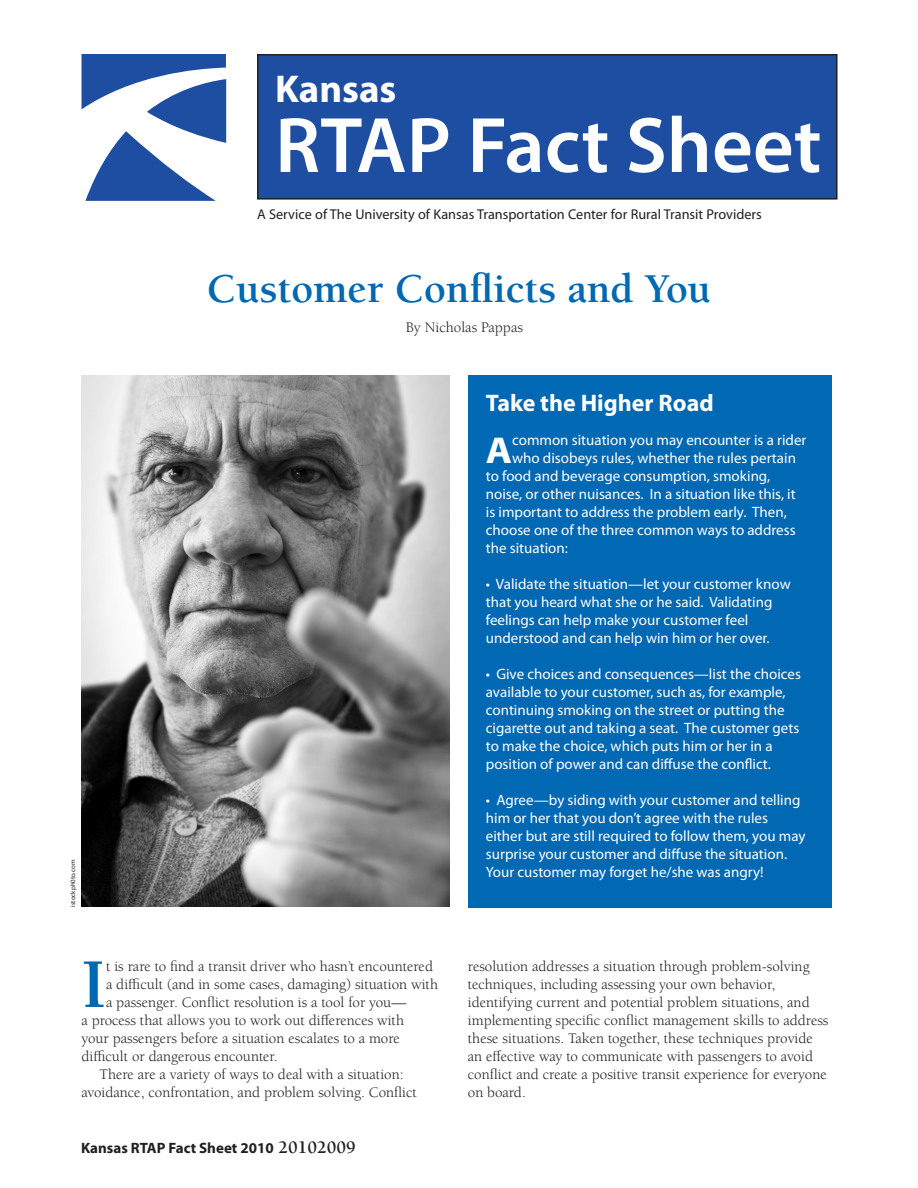
<style>
.page{position:relative;width:918px;height:1188px;background:#fff}
.page>*{position:absolute;margin:0;border:0;box-sizing:border-box;transform-origin:0 0}
.t1{font:600 79.2px "Myriad Pro";color:#fff}
.t2{font:700 71.7px "Berkeley Std";color:#0168b3}
.t3{font:700 42px "Berkeley Std";color:#0168b3}
.t4{font:700 38.85px "Myriad Pro";color:#fff}
.t5{font:700 37.5px "Myriad Pro";color:#fff;scale:1.07 1}
.t6{font:700 24px "Myriad Pro";color:#fff}
.t7{font:15px/18px "Myriad Pro";color:#fff}
.t8{font:15px/18px "Berkeley Std";color:#231f20}
.t9{font:700 15px "Myriad Pro";color:#231f20}
.t10{font:14.25px "Myriad Pro";color:#231f20}
.t11{font:6.75px "Myriad Pro";color:#231f20}
.s1{font-family:"Berkeley Std";font-size:18px}
</style>
<div class="page">
<img style="left:81px;top:375px;width:369px;height:532px">
<div style="left:468px;top:375px;width:363px;height:532px;background:#0168b3"></div>
<div style="left:258px;top:55px;width:579px;height:144px;background:#1e4ea1"></div>
<div style="left:257px;top:54px;width:581px;height:146px;border:2px solid #231f20"></div>
<svg style="left:82px;top:54px;width:144px;height:147px"></svg>
<p class="t4" style="left:275px;top:64px;width:123px">Kansas</p>
<p class="t1" style="left:275px;top:95px;width:548px">RTAP Fact Sheet</p>
<p class="t10" style="left:257px;top:205px;width:506px">A Service of The University of Kansas Transportation Center for Rural Transit Providers</p>
<p class="t11" style="left:69px;top:907px;width:48px;rotate:-90deg">istockph0to.com</p>
<p class="t3" style="left:207px;top:266px;width:506px">Customer Conflicts and You</p>
<p class="t8" style="left:406px;top:318px;width:119px">By Nicholas Pappas</p>
<p class="t6" style="left:486px;top:387px;width:229px">Take the Higher Road</p>
<p class="t5" style="left:486px;top:426px;width:26px">A</p>
<p class="t7" style="left:512px;top:431px;width:296px">common situation you may encounter is a rider</p>
<p class="t7" style="left:512px;top:449px;width:285px">who disobeys rules, whether the rules pertain</p>
<p class="t7" style="left:486px;top:467px;width:286px">to food and beverage consumption, smoking,</p>
<p class="t7" style="left:486px;top:485px;width:311px">noise, or other nuisances. In a situation like this, it</p>
<p class="t7" style="left:486px;top:503px;width:303px">is important to address the problem early. Then,</p>
<p class="t7" style="left:486px;top:521px;width:311px">choose one of the three common ways to address</p>
<p class="t7" style="left:486px;top:539px;width:83px">the situation:</p>
<p class="t7" style="left:486px;top:575px;width:306px">• Validate the situation—let your customer know that you heard what she or he said. Validating feelings can help make your customer feel understood and can help win him or her over.</p>
<p class="t7" style="left:486px;top:665px;width:317px">• Give choices and consequences—list the choices available to your customer, such as, for example, continuing smoking on the street or putting the cigarette out and taking a seat. The customer gets to make the choice, which puts him or her in a position of power and can diffuse the conflict.</p>
<p class="t7" style="left:486px;top:791px;width:321px">• Agree—by siding with your customer and telling him or her that you don’t agree with the rules either but are still required to follow them, you may surprise your customer and diffuse the situation.<br>Your customer may forget he/she was angry!</p>
<p class="t2" style="left:81px;top:946px;width:26px">I</p>
<p class="t8" style="left:106px;top:958px;width:329px">t is rare to find a transit driver who hasn’t encountered</p>
<p class="t8" style="left:106px;top:976px;width:334px">a difficult (and in some cases, damaging) situation with</p>
<p class="t8" style="left:106px;top:994px;width:302px">a passenger. Conflict resolution is a tool for you—</p>
<p class="t8" style="left:81px;top:1012px;width:324px">a process that allows you to work out differences with</p>
<p class="t8" style="left:81px;top:1030px;width:320px">your passengers before a situation escalates to a more difficult or dangerous encounter.</p>
<p class="t8" style="left:81px;top:1066px;width:337px;text-align:center">There are a variety of ways to deal with a situation: avoidance, confrontation, and problem solving. Conflict</p>
<p class="t9" style="left:81px;top:1138px;width:276px">Kansas RTAP Fact Sheet 2010 <span class="s1">20102009</span></p>
<p class="t8" style="left:468px;top:958px;width:362px">resolution addresses a situation through problem-solving techniques, including assessing your own behavior, identifying current and potential problem situations, and implementing specific conflict management skills to address these situations. Taken together, these techniques provide an effective way to communicate with passengers to avoid conflict and create a positive transit experience for everyone on board.</p>
</div>
